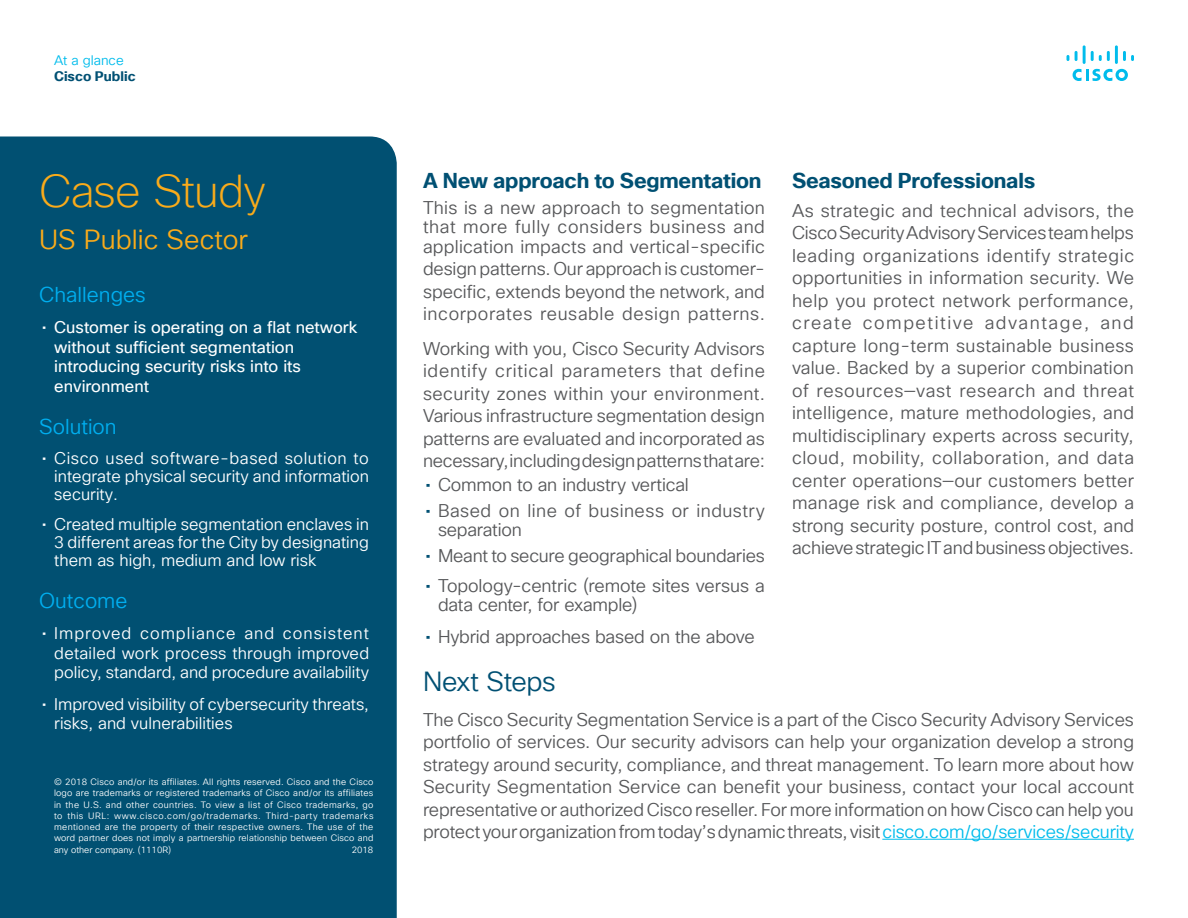
<style>
.page{position:relative;width:1188px;height:918px;background:#fff}
.page>*{position:absolute;margin:0;border:0;box-sizing:border-box;transform-origin:0 0}
.Subhead1_Orange{font:200 45px "Cisco Sans TT";letter-spacing:-.02em;color:#faab1a}
.Body_White{font:27px "Cisco Sans TT Light";color:#faab1a}
.Table_Head{font:27px "Cisco Sans TT Light";letter-spacing:-.015em;color:#005073}
.Subhead4_Indigo{font:700 21px "Cisco Sans TT";letter-spacing:-.01em;color:#005073}
.Body_White-2{font:21px "Cisco Sans TT Light";color:#00aeef}
.Body{font:18px/22.5px "Cisco Sans TT Light";letter-spacing:-.01em;color:#57585a;text-align:justify}
.Body-2{font:18px/19.5px "Cisco Sans TT Light";letter-spacing:.025em;color:#57585a}
.t1{font:16.5px/18px "Cisco Sans TT Light";color:#fff;text-align:justify}
.t2{font:16.5px/19.5px "Cisco Sans TT";color:#fff}
.t3{font:700 13.5px "Cisco Sans TT";color:#005073}
.t4{font:13.5px "Cisco Sans TT Light";color:#01bcec}
.Footer_white{font:9px/11.2px "Cisco Sans TT Light";letter-spacing:.02em;color:#fff;text-align:justify}
.s1{font-family:"Cisco Sans TT Light"}
.s2{font-family:"Cisco Sans TT";color:#005073}
.s3{color:#01bcec}
</style>
<div class="page">
<svg style="left:1073px;top:69px;width:55px;height:12px"></svg>
<svg style="left:1067px;top:55px;width:2px;height:6px"></svg>
<svg style="left:1075px;top:51px;width:3px;height:10px"></svg>
<hr style="left:1083px;top:45px;width:3px;height:19px;background:#01bcec">
<svg style="left:1091px;top:51px;width:19px;height:10px"></svg>
<hr style="left:1115px;top:45px;width:3px;height:19px;background:#01bcec">
<svg style="left:1123px;top:51px;width:11px;height:10px"></svg>
<div style="left:0;top:136px;width:397px;height:782px;background:#015072"></div>
<hr style="left:882px;top:839px;width:252px;height:1px;background:#01bcec">
<p class="t4" style="left:54px;top:51px;width:71px">At a glance</p>
<p class="t3" style="left:54px;top:67px;width:83px">Cisco Public</p>
<p class="Subhead1_Orange" style="left:39px;top:162px;width:228px">Case Study</p>
<p class="Body_White" style="left:39px;top:222px;width:210px">US Public Sector</p>
<p class="Body_White-2" style="left:39px;top:281px;width:108px">Challenges</p>
<p class="t2" style="left:54px;top:318px;width:305px;text-indent:-13px"><span class="s1">•</span> Customer is operating on a flat network without sufficient segmentation introducing security risks into its environment</p>
<p class="Body_White-2" style="left:39px;top:413px;width:79px">Solution</p>
<p class="t1" style="left:54px;top:450px;width:316px;text-indent:-13px">• Cisco used software-based solution to integrate physical security and information security.</p>
<p class="t1" style="left:54px;top:516px;width:316px;text-indent:-13px">• Created multiple segmentation enclaves in 3 different areas for the City by designating them as high, medium and low risk</p>
<p class="Body_White-2" style="left:39px;top:587px;width:90px">Outcome</p>
<p class="t1" style="left:54px;top:624px;width:316px;line-height:19.5px;text-indent:-13px">• Improved compliance and consistent detailed work process through improved policy, standard, and procedure availability</p>
<p class="t1" style="left:54px;top:695px;width:316px;line-height:19.5px;text-indent:-13px">• Improved visibility of cybersecurity threats, risks, and vulnerabilities</p>
<p class="Footer_white" style="left:54px;top:777px;width:321px">© 2018 Cisco and/or its affiliates. All rights reserved. Cisco and the Cisco logo are trademarks or registered trademarks of Cisco and/or its affiliates in the U.S. and other countries. To view a list of Cisco trademarks, go to this URL: www.cisco.com/go/trademarks. Third-party trademarks mentioned are the property of their respective owners. The use of the word partner does not imply a partnership relationship between Cisco and any other company. (1110R)</p>
<p class="Footer_white" style="left:352px;top:844px;width:23px">2018</p>
<p class="Subhead4_Indigo" style="left:423px;top:167px;width:340px">A New approach to Segmentation</p>
<p class="Body" style="left:423px;top:198px;width:344px;line-height:19.5px">This is a new approach to segmentation that more fully considers business and application impacts and vertical-specific</p>
<p class="Body" style="left:423px;top:258px;width:344px">design patterns. Our approach is customer&shy;specific, extends beyond the network, and incorporates reusable design patterns.</p>
<p class="Body" style="left:423px;top:338px;width:344px">Working with you, Cisco Security Advisors identify critical parameters that define security zones within your environment.<br>Various infrastructure segmentation design patterns are evaluated and incorporated as necessary, including design patterns that are:</p>
<p class="Body" style="left:425px;top:474px;width:265px"><span class="s2">•</span> Common to an industry vertical</p>
<p class="Body-2" style="left:438px;top:501px;width:329px;text-indent:-13px"><span class="s2">•</span> Based on line of business or industry separation</p>
<p class="Body" style="left:425px;top:545px;width:341px"><span class="s2">•</span> Meant to secure geographical boundaries</p>
<p class="Body" style="left:438px;top:576px;width:328px;line-height:19.5px;text-indent:-13px"><span class="s2">•</span> Topology-centric (remote sites versus a data center, for example)</p>
<p class="Body" style="left:425px;top:626px;width:331px"><span class="s2">•</span> Hybrid approaches based on the above</p>
<p class="Subhead4_Indigo" style="left:792px;top:167px;width:245px">Seasoned Professionals</p>
<p class="Body" style="left:792px;top:200px;width:344px">As strategic and technical advisors, the Cisco Security Advisory Services team helps leading organizations identify strategic opportunities in information security. We help you protect network performance, create competitive advantage, and capture long-term sustainable business value. Backed by a superior combination of resources—vast research and threat intelligence, mature methodologies, and multidisciplinary experts across security, cloud, mobility, collaboration, and data center operations—our customers better manage risk and compliance, develop a strong security posture, control cost, and achieve strategic IT and business objectives.</p>
<p class="Table_Head" style="left:423px;top:664px;width:134px">Next Steps</p>
<p class="Body" style="left:423px;top:709px;width:713px">The Cisco Security Segmentation Service is a part of the Cisco Security Advisory Services portfolio of services. Our security advisors can help your organization develop a strong strategy around security, compliance, and threat management. To learn more about how Security Segmentation Service can benefit your business, contact your local account representative or authorized Cisco reseller. For more information on how Cisco can help you protect your organization from today’s dynamic threats, visit <span class="s3">cisco.com/go/services/security</span></p>
</div>
